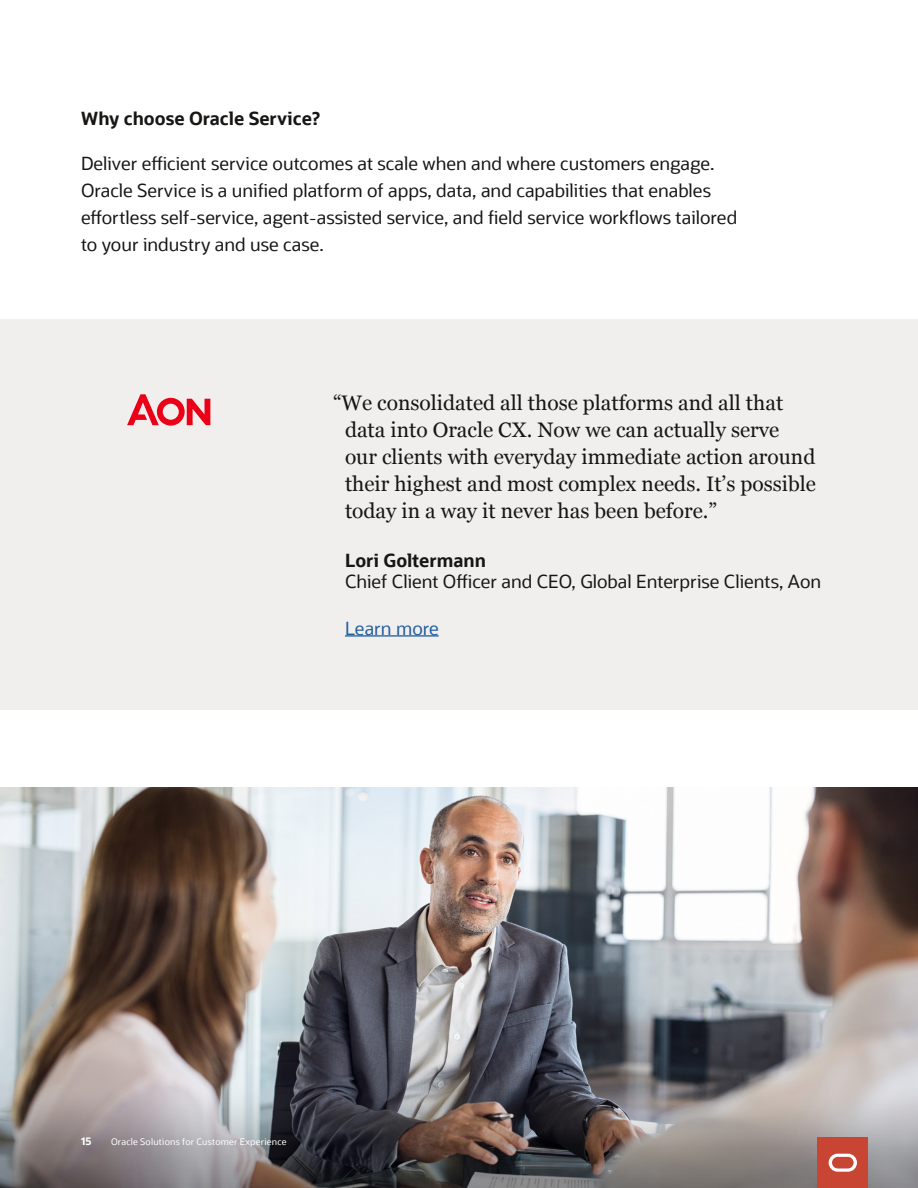
<style>
.page{position:relative;width:918px;height:1188px;background:#fff}
.page>*{position:absolute;margin:0;border:0;box-sizing:border-box;transform-origin:0 0}
.Component_Body_Quote_Small{font:21px/27px "Georgia";color:#171615}
.A__Body_Text{font:18px/27px "Oracle Sans";color:#171615}
.Component_Quote_Title{font:18px "Oracle Sans";color:#171615}
.A__Body_Text-2{font:700 18px "Oracle Sans";color:#171615}
.Component_Quote_Name{font:700 18px "Oracle Sans";color:#171615}
.A__Body_Text-3{font:18px "Oracle Sans";color:#215e9e}
.t1{font:700 10.5px "Oracle Sans";color:#fff}
.t2{font:9px "Oracle Sans";letter-spacing:.025em;color:#fff}
</style>
<div class="page">
<img style="left:0;top:788px;width:918px;height:252px">
<img style="left:0;top:1040px;width:918px;height:148px">
<div style="left:0;top:320px;width:918px;height:390px;background:#f1efed"></div>
<svg style="left:127px;top:394px;width:83px;height:32px"></svg>
<hr style="left:345px;top:635px;width:94px;height:2px;background:#215e9e">
<div style="left:818px;top:1137px;width:50px;height:51px;background:#c84534"></div>
<svg style="left:829px;top:1154px;width:28px;height:18px"></svg>
<p class="A__Body_Text-2" style="left:81px;top:107px;width:241px">Why choose Oracle Service?</p>
<p class="A__Body_Text" style="left:81px;top:150px;width:658px">Deliver efficient service outcomes at scale when and where customers engage.<br>Oracle Service is a unified platform of apps, data, and capabilities that enables effortless self-service, agent-assisted service, and field service workflows tailored to your industry and use case.</p>
<p class="Component_Body_Quote_Small" style="left:345px;top:389px;width:472px;text-indent:-12px">“We consolidated all those platforms and all that data into Oracle CX. Now we can actually serve our clients with everyday immediate action around their highest and most complex needs. It’s possible today in a way it never has been before.”</p>
<p class="Component_Quote_Name" style="left:345px;top:549px;width:142px">Lori Goltermann</p>
<p class="Component_Quote_Title" style="left:345px;top:570px;width:478px">Chief Client Officer and CEO, Global Enterprise Clients, Aon</p>
<p class="A__Body_Text-3" style="left:345px;top:617px;width:95px">Learn more</p>
<p class="t1" style="left:81px;top:1135px;width:12px">15</p>
<p class="t2" style="left:111px;top:1137px;width:177px">Oracle Solutions for Customer Experience</p>
</div>
